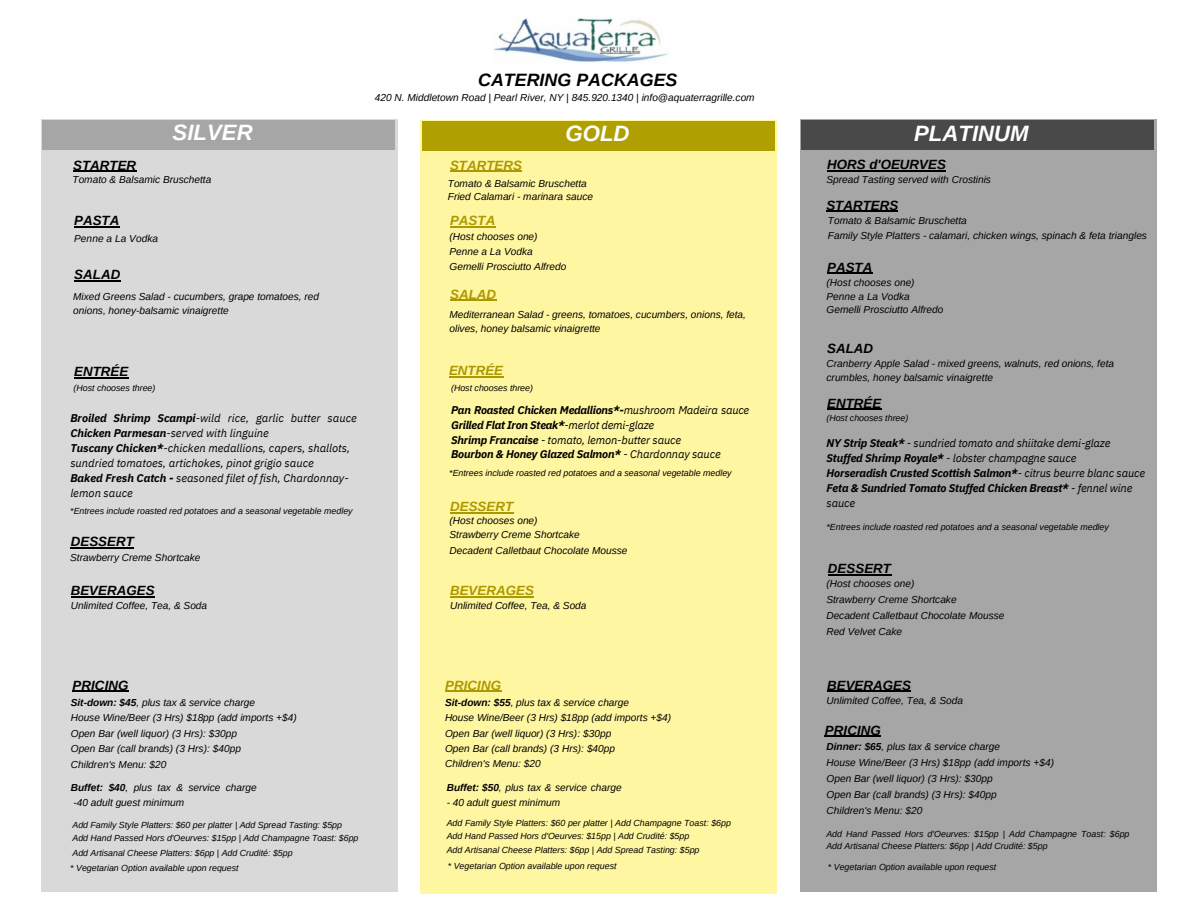
<style>
.page{position:relative;width:1188px;height:918px;background:#fff}
.page>*{position:absolute;margin:0;border:0;box-sizing:border-box;transform-origin:0 0}
.t1{font:italic 700 22.2px "Arimo";color:#fff}
.t2{font:italic 700 17.85px "Arimo";color:#000}
.t3{font:italic 700 13.35px "Arimo";color:#000}
.t4{font:italic 700 13.35px "Arimo";color:#ac9800}
.t5{font:italic 700 11.25px/14.9px "IBM Plex Sans";letter-spacing:-.015em;color:#000}
.t6{font:italic 11.25px/14.9px "IBM Plex Sans";color:#000}
.t7{font:italic 10.05px/13.5px "Arimo";color:#000}
.t8{font:italic 8.85px/13.5px "Arimo";color:#000}
.s1{font-weight:700}
.s2{font-weight:400}
</style>
<div class="page">
<img style="left:494px;top:17px;width:174px;height:45px">
<div style="left:41px;top:120px;width:356px;height:772px;background:#d9d9d9"></div>
<div style="left:42px;top:121px;width:353px;height:28px;background:#a6a6a6"></div>
<div style="left:800px;top:120px;width:356px;height:772px;background:#a6a6a6"></div>
<div style="left:801px;top:121px;width:353px;height:28px;background:#494949"></div>
<div style="left:420px;top:121px;width:356px;height:772px;background:#fff6a1"></div>
<div style="left:422px;top:122px;width:352px;height:28px;background:#af9f00"></div>
<hr style="left:827px;top:170px;width:119px;height:1px;background:#000">
<hr style="left:826px;top:211px;width:72px;height:1px;background:#000">
<hr style="left:450px;top:171px;width:72px;height:1px;background:#ac9800">
<hr style="left:73px;top:171px;width:63px;height:1px;background:#000">
<hr style="left:827px;top:273px;width:45px;height:1px;background:#000">
<hr style="left:450px;top:226px;width:45px;height:2px;background:#ac9800">
<hr style="left:74px;top:226px;width:45px;height:2px;background:#000">
<hr style="left:450px;top:300px;width:46px;height:1px;background:#ac9800">
<hr style="left:74px;top:280px;width:46px;height:1px;background:#000">
<hr style="left:827px;top:409px;width:54px;height:1px;background:#000">
<hr style="left:449px;top:376px;width:54px;height:1px;background:#ac9800">
<hr style="left:74px;top:378px;width:54px;height:1px;background:#000">
<hr style="left:450px;top:512px;width:63px;height:1px;background:#ac9800">
<hr style="left:71px;top:548px;width:63px;height:1px;background:#000">
<hr style="left:828px;top:574px;width:63px;height:1px;background:#000">
<hr style="left:71px;top:596px;width:84px;height:1px;background:#000">
<hr style="left:450px;top:596px;width:84px;height:1px;background:#ac9800">
<hr style="left:445px;top:691px;width:56px;height:1px;background:#ac9800">
<hr style="left:72px;top:691px;width:57px;height:1px;background:#000">
<hr style="left:827px;top:691px;width:84px;height:1px;background:#000">
<hr style="left:825px;top:736px;width:56px;height:1px;background:#000">
<h2 class="t2" style="left:478px;top:70px;width:201px">CATERING PACKAGES</h2>
<p class="t7" style="left:375px;top:91px;width:381px">420 N. Middletown Road | Pearl River, NY | 845.920.1340 | info@aquaterragrille.com</p>
<h1 class="t1" style="left:173px;top:120px;width:82px">SILVER</h1>
<h1 class="t1" style="left:565px;top:121px;width:66px">GOLD</h1>
<h1 class="t1" style="left:914px;top:121px;width:116px">PLATINUM</h1>
<h3 class="t3" style="left:827px;top:157px;width:120px">HORS d'OEURVES</h3>
<h3 class="t3" style="left:826px;top:197px;width:73px">STARTERS</h3>
<h3 class="t3" style="left:73px;top:158px;width:65px">STARTER</h3>
<h3 class="t4" style="left:450px;top:158px;width:73px">STARTERS</h3>
<p class="t7" style="left:72px;top:173px;width:140px">Tomato &amp; Balsamic Bruschetta</p>
<p class="t7" style="left:827px;top:173px;width:166px">Spread Tasting served with Crostinis</p>
<p class="t7" style="left:828px;top:213px;width:321px;line-height:14.7px">Tomato &amp; Balsamic Bruschetta<br>Family Style Platters - calamari, chicken wings, spinach &amp; feta triangles</p>
<p class="t7" style="left:448px;top:176px;width:147px">Tomato &amp; Balsamic Bruschetta<br>Fried Calamari - marinara sauce</p>
<h3 class="t3" style="left:74px;top:213px;width:47px">PASTA</h3>
<h3 class="t4" style="left:450px;top:213px;width:47px">PASTA</h3>
<p class="t7" style="left:450px;top:229px;width:118px;line-height:14.7px">(Host chooses one)<br>Penne a La Vodka<br>Gemelli Prosciutto Alfredo</p>
<p class="t7" style="left:74px;top:232px;width:85px">Penne a La Vodka</p>
<h3 class="t3" style="left:827px;top:260px;width:47px">PASTA</h3>
<h3 class="t3" style="left:74px;top:267px;width:48px">SALAD</h3>
<p class="t7" style="left:827px;top:276px;width:118px">(Host chooses one)<br>Penne a La Vodka<br>Gemelli Prosciutto Alfredo</p>
<h3 class="t4" style="left:450px;top:287px;width:48px">SALAD</h3>
<p class="t7" style="left:73px;top:290px;width:247px">Mixed Greens Salad - cucumbers, grape tomatoes, red onions, honey-balsamic vinaigrette</p>
<p class="t7" style="left:450px;top:308px;width:298px">Mediterranean Salad - greens, tomatoes, cucumbers, onions, feta, olives, honey balsamic vinaigrette</p>
<h3 class="t3" style="left:74px;top:364px;width:56px">ENTRÉE</h3>
<h3 class="t4" style="left:449px;top:363px;width:56px">ENTRÉE</h3>
<p class="t8" style="left:74px;top:381px;width:83px">(Host chooses three)</p>
<p class="t8" style="left:451px;top:381px;width:83px">(Host chooses three)</p>
<p class="t6" style="left:70px;top:410px;width:288px"><span class="s1">Broiled Shrimp Scampi</span>-wild rice, garlic butter sauce <span class="s1">Chicken Parmesan</span>-served with linguine<br><span class="s1">Tuscany Chicken*</span>-chicken medallions, capers, shallots, sundried tomatoes, artichokes, pinot grigio sauce<br><span class="s1">Baked Fresh Catch -</span> seasoned filet of fish, Chardonnay&shy;lemon sauce</p>
<p class="t5" style="left:451px;top:402px;width:300px">Pan Roasted Chicken Medallions*-<span class="s2">mushroom Madeira sauce </span>Grilled Flat Iron Steak*<span class="s2">-merlot demi-glaze<br></span>Shrimp Francaise <span class="s2">- tomato, lemon-butter sauce<br></span>Bourbon &amp; Honey Glazed Salmon* <span class="s2">- Chardonnay sauce</span></p>
<p class="t8" style="left:449px;top:466px;width:284px">*Entrees include roasted red potatoes and a seasonal vegetable medley</p>
<p class="t8" style="left:70px;top:504px;width:284px">*Entrees include roasted red potatoes and a seasonal vegetable medley</p>
<h3 class="t3" style="left:71px;top:534px;width:65px">DESSERT</h3>
<p class="t7" style="left:70px;top:551px;width:132px">Strawberry Creme Shortcake</p>
<h3 class="t4" style="left:450px;top:499px;width:65px">DESSERT</h3>
<p class="t7" style="left:450px;top:514px;width:132px">(Host chooses one)<br>Strawberry Creme Shortcake</p>
<p class="t7" style="left:450px;top:543px;width:180px">Decadent Calletbaut Chocolate Mousse</p>
<h3 class="t3" style="left:71px;top:583px;width:85px">BEVERAGES</h3>
<h3 class="t4" style="left:450px;top:583px;width:85px">BEVERAGES</h3>
<p class="t7" style="left:71px;top:599px;width:138px">Unlimited Coffee, Tea, &amp; Soda</p>
<p class="t7" style="left:450px;top:599px;width:138px">Unlimited Coffee, Tea, &amp; Soda</p>
<h3 class="t3" style="left:827px;top:341px;width:48px">SALAD</h3>
<p class="t7" style="left:827px;top:357px;width:289px">Cranberry Apple Salad - mixed greens, walnuts, red onions, feta crumbles, honey balsamic vinaigrette</p>
<h3 class="t3" style="left:827px;top:396px;width:56px">ENTRÉE</h3>
<p class="t8" style="left:826px;top:411px;width:83px">(Host chooses three)</p>
<p class="t5" style="left:827px;top:436px;width:320px">NY Strip Steak* <span class="s2">- sundried tomato and shiitake demi-glaze </span>Stuffed Shrimp Royale* <span class="s2">- lobster champagne sauce<br></span>Horseradish Crusted Scottish Salmon*<span class="s2">- citrus beurre blanc sauce </span>Feta &amp; Sundried Tomato Stuffed Chicken Breast* <span class="s2">- fennel wine sauce</span></p>
<p class="t8" style="left:827px;top:520px;width:284px">*Entrees include roasted red potatoes and a seasonal vegetable medley</p>
<h3 class="t3" style="left:828px;top:561px;width:65px">DESSERT</h3>
<p class="t7" style="left:826px;top:576px;width:180px;line-height:15.8px">(Host chooses one)<br>Strawberry Creme Shortcake<br>Decadent Calletbaut Chocolate Mousse<br>Red Velvet Cake</p>
<h3 class="t3" style="left:72px;top:677px;width:58px">PRICING</h3>
<h3 class="t4" style="left:445px;top:677px;width:58px">PRICING</h3>
<h3 class="t3" style="left:827px;top:677px;width:85px">BEVERAGES</h3>
<h3 class="t3" style="left:825px;top:723px;width:58px">PRICING</h3>
<p class="t7" style="left:445px;top:696px;width:186px"><span class="s1">Sit-down: $55</span>, plus tax &amp; service charge</p>
<p class="t7" style="left:827px;top:694px;width:138px">Unlimited Coffee, Tea, &amp; Soda</p>
<p class="t7" style="left:445px;top:710px;width:228px;line-height:15.1px">House Wine/Beer (3 Hrs) $18pp (add imports +$4)<br>Open Bar (well liquor) (3 Hrs): $30pp<br>Open Bar (call brands) (3 Hrs): $40pp<br>Children's Menu: $20</p>
<p class="t7" style="left:71px;top:695px;width:228px;line-height:15.3px"><span class="s1">Sit-down: $45</span>, plus tax &amp; service charge<br>House Wine/Beer (3 Hrs) $18pp (add imports +$4)<br>Open Bar (well liquor) (3 Hrs): $30pp<br>Open Bar (call brands) (3 Hrs): $40pp<br>Children's Menu: $20</p>
<p class="t7" style="left:827px;top:739px;width:229px;line-height:16px"><span class="s1">Dinner: $65</span>, plus tax &amp; service charge<br>House Wine/Beer (3 Hrs) $18pp (add imports +$4)<br>Open Bar (well liquor) (3 Hrs): $30pp<br>Open Bar (call brands) (3 Hrs): $40pp<br>Children's Menu: $20</p>
<p class="t7" style="left:71px;top:779px;width:187px;line-height:15.1px"><span class="s1">Buffet: $40</span>, plus tax &amp; service charge -40 adult guest minimum</p>
<p class="t7" style="left:447px;top:780px;width:176px"><span class="s1">Buffet: $50</span>, plus tax &amp; service charge</p>
<p class="t7" style="left:447px;top:796px;width:115px">- 40 adult guest minimum</p>
<p class="t8" style="left:72px;top:818px;width:288px">Add Family Style Platters: $60 per platter | Add Spread Tasting: $5pp<br>Add Hand Passed Hors d'Oeurves: $15pp | Add Champagne Toast: $6pp</p>
<p class="t8" style="left:72px;top:846px;width:222px">Add Artisanal Cheese Platters: $6pp | Add Crudité: $5pp</p>
<p class="t8" style="left:70px;top:862px;width:170px">* Vegetarian Option available upon request</p>
<p class="t8" style="left:447px;top:816px;width:286px">Add Family Style Platters: $60 per platter | Add Champagne Toast: $6pp<br>Add Hand Passed Hors d'Oeurves: $15pp | Add Crudité: $5pp<br>Add Artisanal Cheese Platters: $6pp | Add Spread Tasting: $5pp</p>
<p class="t8" style="left:448px;top:860px;width:170px">* Vegetarian Option available upon request</p>
<p class="t8" style="left:828px;top:860px;width:170px">* Vegetarian Option available upon request</p>
<p class="t8" style="left:826px;top:828px;width:305px;line-height:12.5px">Add Hand Passed Hors d'Oeurves: $15pp | Add Champagne Toast: $6pp<br>Add Artisanal Cheese Platters: $6pp | Add Crudité: $5pp</p>
</div>
